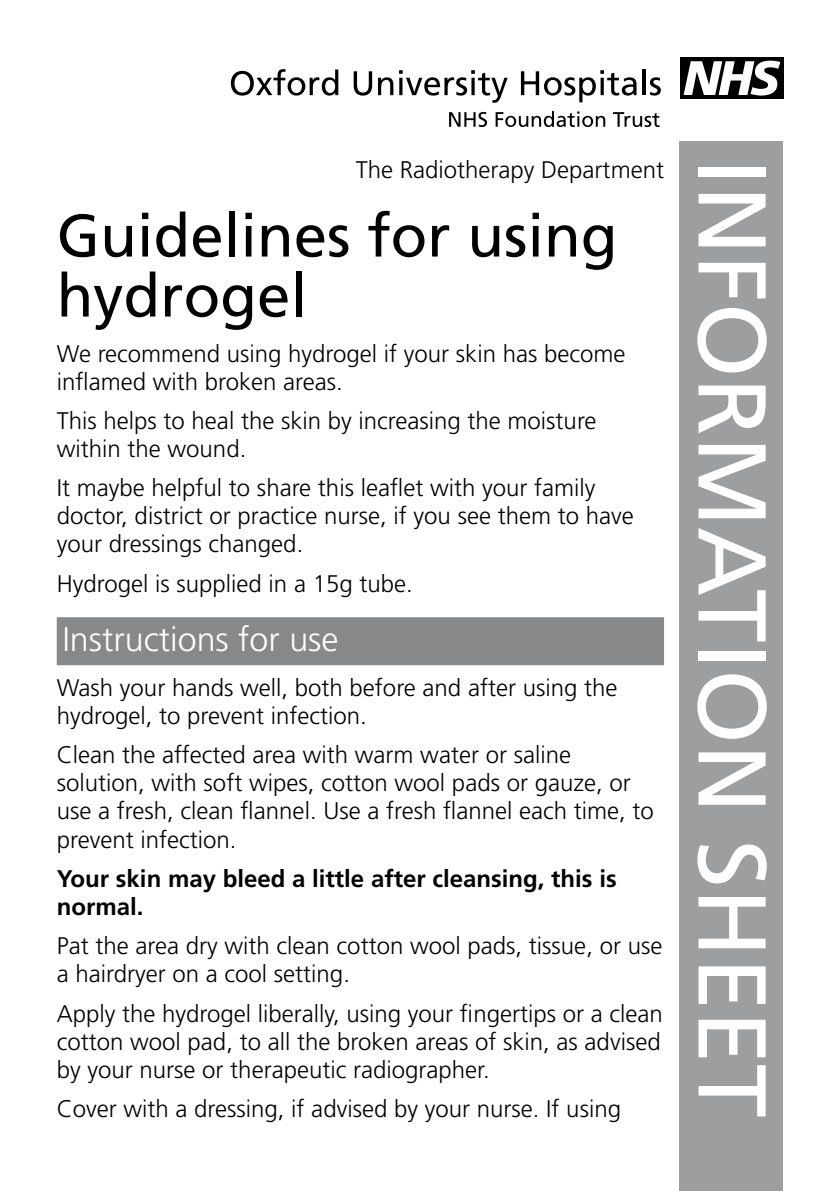
<style>
.page{position:relative;width:840px;height:1191px;background:#fff}
.page>*{position:absolute;margin:0;border:0;box-sizing:border-box;transform-origin:0 0}
.t1{font:96px "Frutiger";color:#fff}
.t2{font:60px/60px "Frutiger";color:#000}
.t3{font:300 34px "Frutiger";color:#fff}
.t4{font:300 24px/28px "Frutiger";color:#000}
.t5{font:700 24px/28px "Frutiger";color:#000}
</style>
<div class="page">
<svg style="left:231px;top:69px;width:107px;height:27px"></svg>
<svg style="left:353px;top:71px;width:19px;height:25px"></svg>
<svg style="left:378px;top:77px;width:15px;height:18px"></svg>
<svg style="left:399px;top:70px;width:108px;height:33px"></svg>
<svg style="left:520px;top:70px;width:116px;height:32px"></svg>
<hr style="left:642px;top:70px;width:3px;height:25px;background:#000">
<svg style="left:649px;top:77px;width:11px;height:19px"></svg>
<svg style="left:449px;top:112px;width:38px;height:15px"></svg>
<svg style="left:495px;top:111px;width:110px;height:16px"></svg>
<svg style="left:613px;top:112px;width:46px;height:15px"></svg>
<div style="left:680px;top:57px;width:102px;height:42px;background:#000"></div>
<svg style="left:683px;top:61px;width:96px;height:35px"></svg>
<div style="left:57px;top:617px;width:606px;height:48px;background:#87888a"></div>
<div style="left:679px;top:142px;width:103px;height:1049px;background:#9c9e9f"></div>
<p class="t4" style="left:355px;top:155px;width:310px">The Radiotherapy Department</p>
<h1 class="t1" style="left:788px;top:159px;width:960px;rotate:90deg">INFORMATION SHEET</h1>
<h2 class="t2" style="left:57px;top:205px;width:562px">Guidelines for using hydrogel</h2>
<p class="t4" style="left:57px;top:339px;width:570px">We recommend using hydrogel if your skin has become inflamed with broken areas.</p>
<p class="t4" style="left:57px;top:406px;width:541px">This helps to heal the skin by increasing the moisture within the wound.</p>
<p class="t4" style="left:57px;top:474px;width:578px">It maybe helpful to share this leaflet with your family doctor, district or practice nurse, if you see them to have your dressings changed.</p>
<p class="t4" style="left:57px;top:569px;width:357px">Hydrogel is supplied in a 15g tube.</p>
<h3 class="t3" style="left:62px;top:620px;width:277px">Instructions for use</h3>
<p class="t4" style="left:57px;top:673px;width:562px">Wash your hands well, both before and after using the hydrogel, to prevent infection.</p>
<p class="t4" style="left:57px;top:741px;width:598px">Clean the affected area with warm water or saline solution, with soft wipes, cotton wool pads or gauze, or use a fresh, clean flannel. Use a fresh flannel each time, to prevent infection.</p>
<p class="t5" style="left:57px;top:864px;width:561px">Your skin may bleed a little after cleansing, this is normal.</p>
<p class="t4" style="left:57px;top:932px;width:607px">Pat the area dry with clean cotton wool pads, tissue, or use a hairdryer on a cool setting.</p>
<p class="t4" style="left:57px;top:999px;width:607px;text-align:justify">Apply the hydrogel liberally, using your fingertips or a clean cotton wool pad, to all the broken areas of skin, as advised by your nurse or therapeutic radiographer.</p>
<p class="t4" style="left:57px;top:1094px;width:565px">Cover with a dressing, if advised by your nurse. If using</p>
</div>
